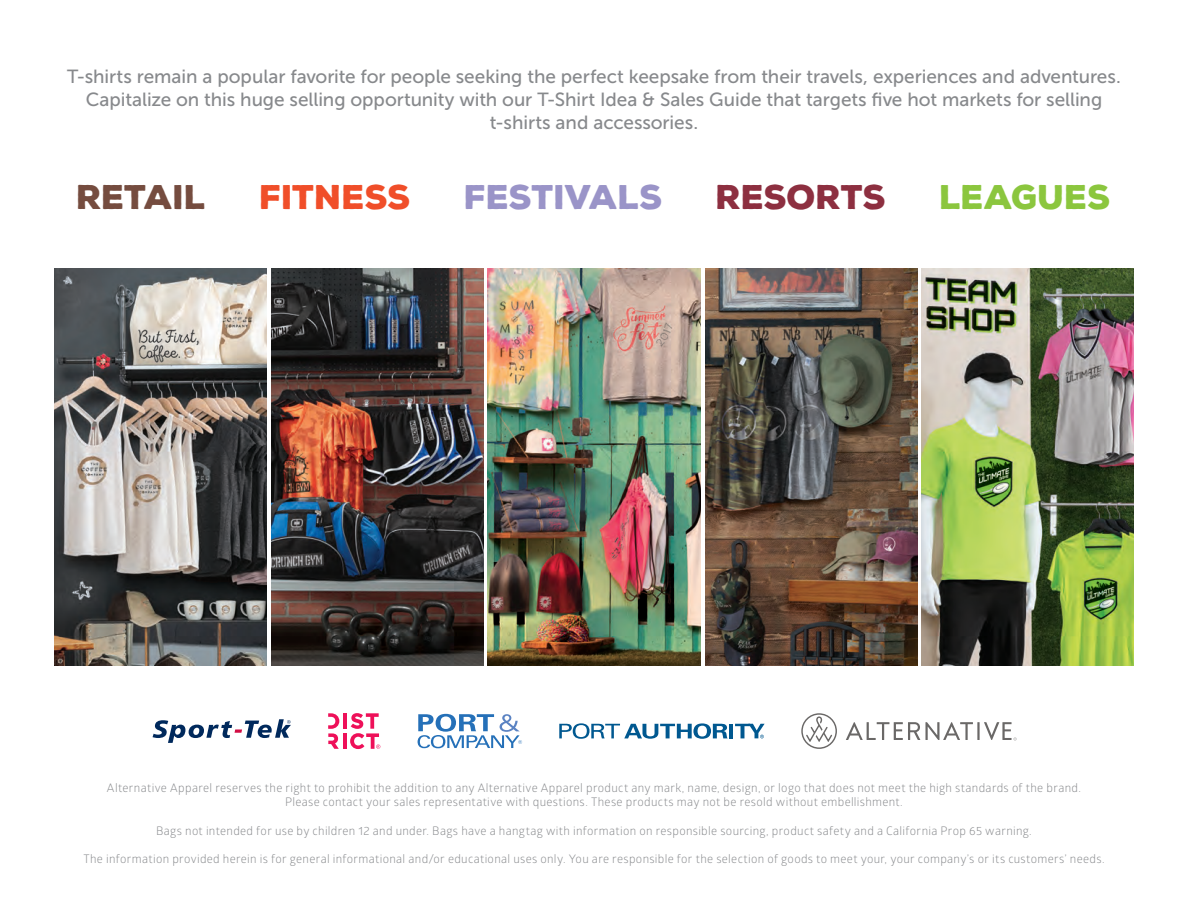
<style>
.page{position:relative;width:1188px;height:918px;background:#fff}
.page>*{position:absolute;margin:0;border:0;box-sizing:border-box;transform-origin:0 0}
.t1{font:900 33.3px "Nexa Rust Sans";letter-spacing:-.02em;color:#9a94c8}
.t2{font:900 33.3px "Nexa Rust Sans";letter-spacing:-.01em;color:#f04e29}
.t3{font:900 33.3px "Nexa Rust Sans";letter-spacing:-.01em;color:#8d2f40}
.t4{font:900 33.3px "Nexa Rust Sans";letter-spacing:-.01em;color:#8bc63e}
.t5{font:900 33.3px "Nexa Rust Sans";letter-spacing:-.015em;color:#754c3f}
.t6{font:19.05px/22.8px "Museo Sans 500";letter-spacing:-.005em;color:#87898c;text-align:center}
.t7{font:11.85px/14.1px "Glober";letter-spacing:.03em;color:#87898c;text-align:center}
</style>
<div class="page">
<hr style="left:977px;top:722px;width:3px;height:18px;background:#6a6867">
<svg style="left:846px;top:722px;width:127px;height:18px"></svg>
<svg style="left:801px;top:713px;width:36px;height:36px"></svg>
<svg style="left:984px;top:722px;width:33px;height:18px"></svg>
<hr style="left:343px;top:713px;width:3px;height:16px;background:#ee1059">
<svg style="left:328px;top:713px;width:11px;height:36px"></svg>
<hr style="left:343px;top:733px;width:3px;height:16px;background:#ee1059">
<svg style="left:350px;top:713px;width:30px;height:36px"></svg>
<svg style="left:418px;top:714px;width:104px;height:34px"></svg>
<svg style="left:559px;top:723px;width:169px;height:16px"></svg>
<hr style="left:729px;top:724px;width:4px;height:14px;background:#005890">
<svg style="left:735px;top:724px;width:30px;height:14px"></svg>
<svg style="left:153px;top:719px;width:138px;height:24px"></svg>
<img style="left:54px;top:269px;width:213px;height:397px">
<img style="left:271px;top:269px;width:213px;height:397px">
<img style="left:488px;top:269px;width:212px;height:397px">
<img style="left:705px;top:269px;width:213px;height:397px">
<img style="left:921px;top:269px;width:213px;height:397px">
<p class="t6" style="left:67px;top:65px;width:1055px">T-shirts remain a popular favorite for people seeking the perfect keepsake from their travels, experiences and adventures.<br>Capitalize on this huge selling opportunity with our T-Shirt Idea &amp; Sales Guide that targets five hot markets for selling t-shirts and accessories.</p>
<h1 class="t5" style="left:77px;top:174px;width:131px">RETAIL</h1>
<h1 class="t2" style="left:260px;top:174px;width:153px">FITNESS</h1>
<h1 class="t1" style="left:464px;top:174px;width:200px">FESTIVALS</h1>
<h1 class="t3" style="left:716px;top:174px;width:172px">RESORTS</h1>
<h1 class="t4" style="left:940px;top:174px;width:173px">LEAGUES</h1>
<p class="t7" style="left:107px;top:780px;width:976px">Alternative Apparel reserves the right to prohibit the addition to any Alternative Apparel product any mark, name, design, or logo that does not meet the high standards of the brand.<br>Please contact your sales representative with questions. These products may not be resold without embellishment.</p>
<p class="t7" style="left:156px;top:823px;width:877px">Bags not intended for use by children 12 and under. Bags have a hangtag with information on responsible sourcing, product safety and a California Prop 65 warning.</p>
<p class="t7" style="left:83px;top:851px;width:1023px">The information provided herein is for general informational and/or educational uses only. You are responsible for the selection of goods to meet your, your company’s or its customers’ needs.</p>
</div>
